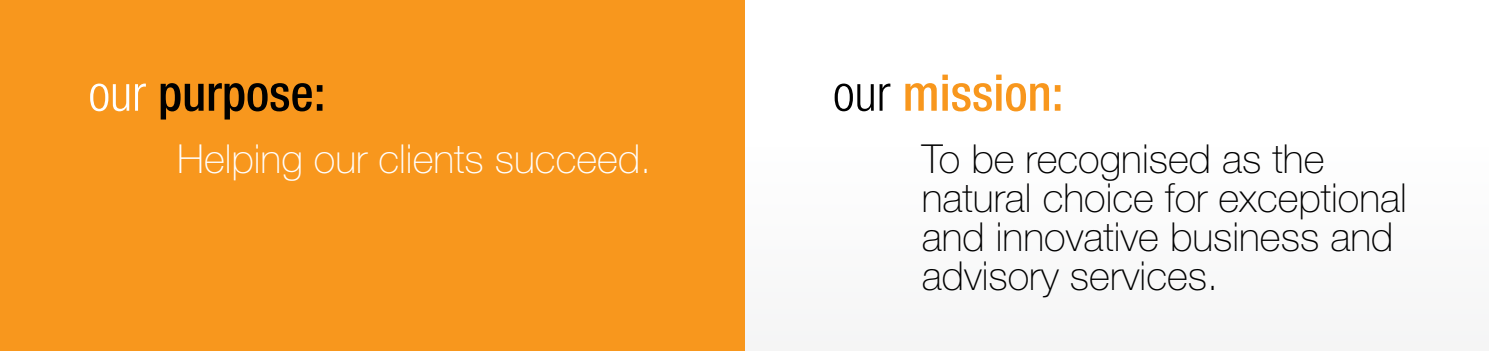
<style>
.page{position:relative;width:1489px;height:351px;background:#fff}
.page>*{position:absolute;margin:0;border:0;box-sizing:border-box;transform-origin:0 0}
.t1{font:500 condensed 50px "Helvetica Neue";color:#000}
.t2{font:500 condensed 50px "Helvetica Neue";color:#f8971d}
.t3{font:100 40px/38.8px "Helvetica Neue";color:#000}
.t4{font:100 40px "Helvetica Neue";color:#fff}
.s1{font-weight:300;color:#fff}
.s2{font-weight:300;color:#000}
</style>
<div class="page">
<div style="left:744px;top:145px;width:744px;height:206px;background:#f9fafa"></div>
<div style="left:0;top:0;width:744px;height:351px;background:#f8971d"></div>
<p class="t1" style="left:89px;top:63px;width:238px"><span class="s1">our</span> purpose:</p>
<p class="t2" style="left:833px;top:63px;width:232px"><span class="s2">our</span> mission:</p>
<p class="t3" style="left:921px;top:140px;width:486px">To be recognised as the natural choice for exceptional and innovative business and advisory services.</p>
<p class="t4" style="left:177px;top:136px;width:475px">Helping our clients succeed.</p>
</div>
